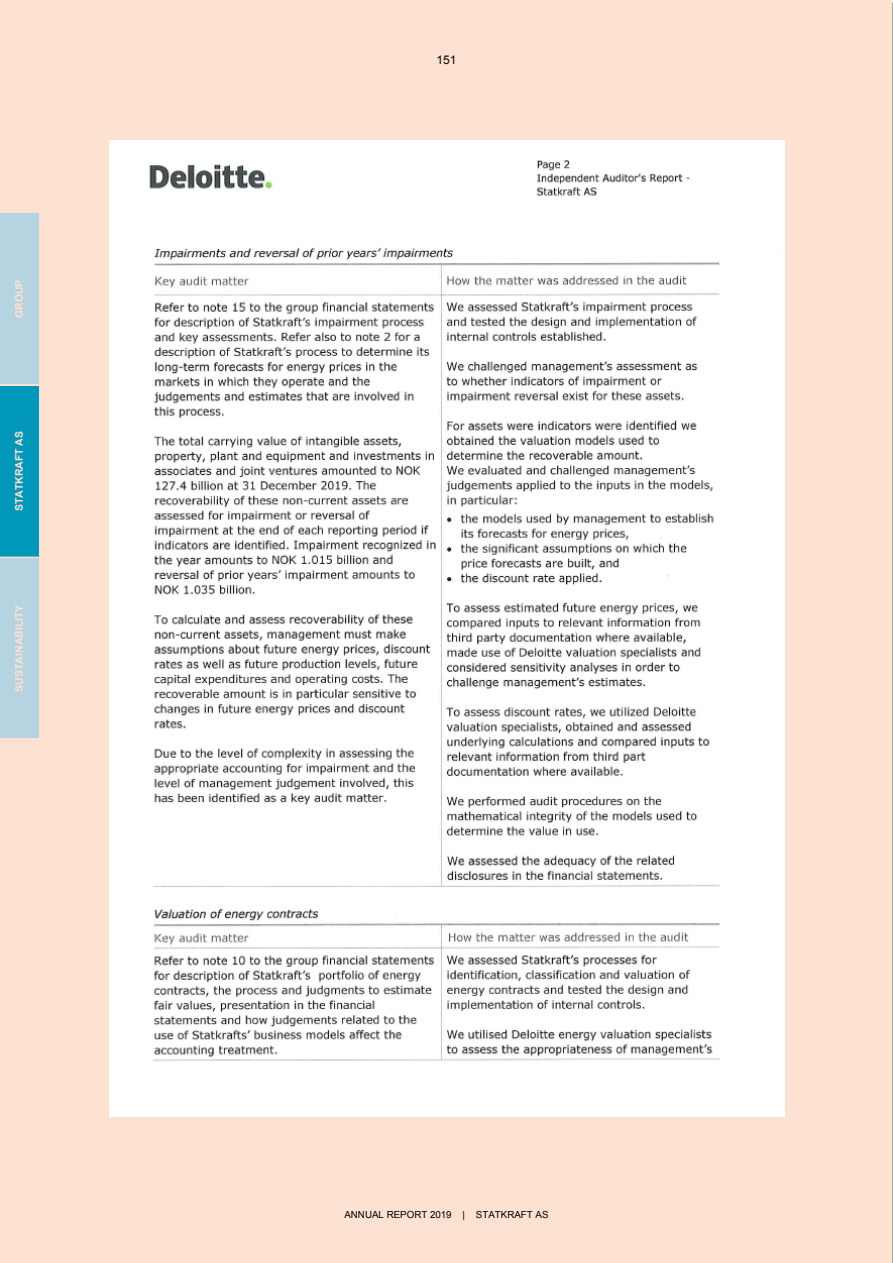
<style>
.page{position:relative;width:893px;height:1263px;background:#fff}
.page>*{position:absolute;margin:0;border:0;box-sizing:border-box;transform-origin:0 0}
.t1{font:12px "Arial";color:#000}
.t2{font:700 10.5px "Arial";color:#fee2d1}
.t3{font:9.75px "Arial";color:#000}
</style>
<div class="page">
<div style="left:0;top:0;width:892px;height:1263px;background:#fee2d1"></div>
<div style="left:0;top:213px;width:38px;height:171px;background:#b5d3e0"></div>
<div style="left:0;top:386px;width:38px;height:171px;background:#0097ba"></div>
<div style="left:0;top:558px;width:38px;height:180px;background:#b5d3e0"></div>
<hr style="left:0;top:384px;width:38px;height:2px;background:#fee2d1">
<hr style="left:0;top:557px;width:38px;height:1px;background:#fee2d1">
<img style="left:110px;top:141px;width:675px;height:975px">
<p class="t2" style="left:13px;top:318px;width:40px;rotate:-90deg">GROUP</p>
<p class="t2" style="left:13px;top:511px;width:82px;rotate:-90deg">STATKRAFT AS</p>
<p class="t2" style="left:13px;top:691px;width:88px;rotate:-90deg">SUSTAINABILITY</p>
<p class="t1" style="left:436px;top:54px;width:22px">151</p>
<p class="t3" style="left:344px;top:1209px;width:206px">ANNUAL REPORT 2019 | STATKRAFT AS</p>
</div>
